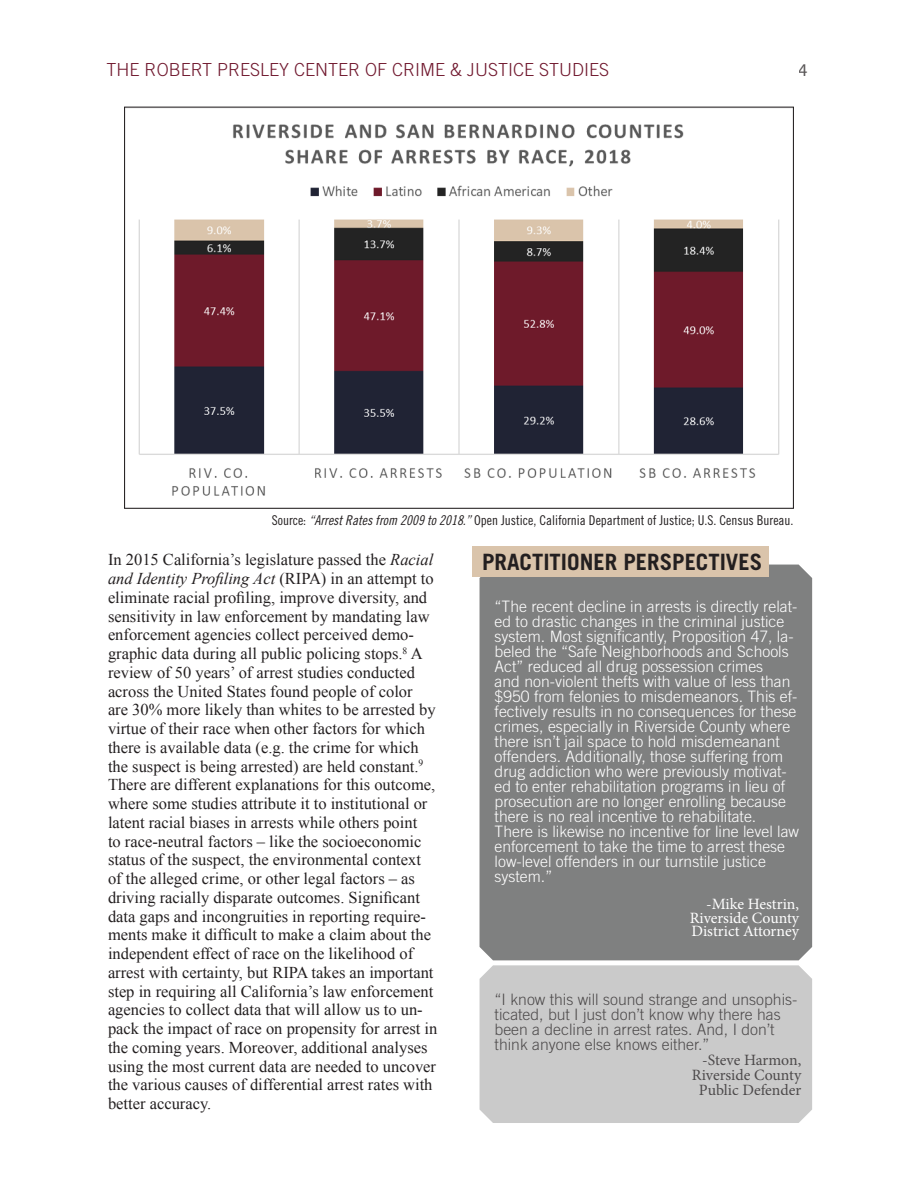
<style>
.page{position:relative;width:918px;height:1188px;background:#fff}
.page>*{position:absolute;margin:0;border:0;box-sizing:border-box;transform-origin:0 0}
.t1{font:700 22.5px "Trade Gothic LT Std";color:#231f20}
.t2{font:300 18px "Trade Gothic LT Std";color:#71192f}
.t3{font:18px "Myriad Pro";color:#231f20}
.t4{font:16.5px/18.8px "Times New Roman";color:#231f20}
.Body_Text{font:300 15.75px/15px "Trade Gothic LT Std";color:#fff}
.t5{font:300 15.75px/15px "Trade Gothic LT Std";color:#231f20}
.Body_Text-2{font:15.75px "Minion Pro";color:#fff}
.t6{font:15.75px/15px "Minion Pro";color:#231f20;text-align:right}
.t7{font:13.5px "Trade Gothic LT Std Cn 18";color:#231f20}
.s1{font-family:"Trade Gothic LT Std Cn 18 Obl"}
.s2{font-style:italic}
</style>
<div class="page">
<img style="left:138px;top:124px;width:642px;height:372px">
<div style="left:480px;top:565px;width:332px;height:395px;background:#7f8080"></div>
<div style="left:480px;top:965px;width:332px;height:158px;background:#cacaca"></div>
<div style="left:472px;top:546px;width:296px;height:31px;background:#dac4ab"></div>
<p class="t2" style="left:107px;top:59px;width:504px">THE ROBERT PRESLEY CENTER OF CRIME &amp; JUSTICE STUDIES</p>
<p class="t3" style="left:799px;top:59px;width:11px">4</p>
<p class="t7" style="left:272px;top:512px;width:523px">Source: <span class="s1">“Arrest Rates from 2009 to 2018.”</span> Open Justice, California Department of Justice; U.S. Census Bureau.</p>
<p class="t1" style="left:482px;top:548px;width:282px">PRACTITIONER PERSPECTIVES</p>
<p class="t4" style="left:108px;top:550px;width:331px">In 2015 California’s legislature passed the <span class="s2">Racial and Identity Profiling Act</span> (RIPA) in an attempt to eliminate racial profiling, improve diversity, and sensitivity in law enforcement by mandating law enforcement agencies collect perceived demo&shy;graphic data during all public policing stops.<sup>8</sup> A review of 50 years’ of arrest studies conducted across the United States found people of color<br>are 30% more likely than whites to be arrested by virtue of their race when other factors for which there is available data (e.g. the crime for which the suspect is being arrested) are held constant.<sup>9<br></sup>There are different explanations for this outcome, where some studies attribute it to institutional or latent racial biases in arrests while others point<br>to race-neutral factors – like the socioeconomic status of the suspect, the environmental context of the alleged crime, or other legal factors – as driving racially disparate outcomes. Significant data gaps and incongruities in reporting require&shy;ments make it difficult to make a claim about the independent effect of race on the likelihood of arrest with certainty, but RIPA takes an important step in requiring all California’s law enforcement agencies to collect data that will allow us to un&shy;pack the impact of race on propensity for arrest in the coming years. Moreover, additional analyses using the most current data are needed to uncover the various causes of differential arrest rates with better accuracy.</p>
<p class="Body_Text" style="left:495px;top:599px;width:306px">“The recent decline in arrests is directly relat&shy;ed to drastic changes in the criminal justice system. Most significantly, Proposition 47, la&shy;beled the “Safe Neighborhoods and Schools Act” reduced all drug possession crimes<br>and non-violent thefts with value of less than $950 from felonies to misdemeanors. This ef&shy;fectively results in no consequences for these crimes, especially in Riverside County where there isn’t jail space to hold misdemeanant offenders. Additionally, those suffering from drug addiction who were previously motivat&shy;ed to enter rehabilitation programs in lieu of prosecution are no longer enrolling because there is no real incentive to rehabilitate.<br>There is likewise no incentive for line level law enforcement to take the time to arrest these low-level offenders in our turnstile justice system.”</p>
<p class="Body_Text-2" style="left:706px;top:894px;width:95px">-Mike Hestrin,</p>
<p class="Body_Text-2" style="left:690px;top:907px;width:111px">Riverside County</p>
<p class="Body_Text-2" style="left:692px;top:921px;width:109px">District Attorney</p>
<p class="t5" style="left:495px;top:991px;width:304px">“I know this will sound strange and unsophis&shy;ticated, but I just don’t know why there has been a decline in arrest rates. And, I don’t think anyone else knows either.”</p>
<p class="t6" style="left:692px;top:1052px;width:111px">-Steve Harmon,<br>Riverside County<br>Public Defender</p>
</div>
